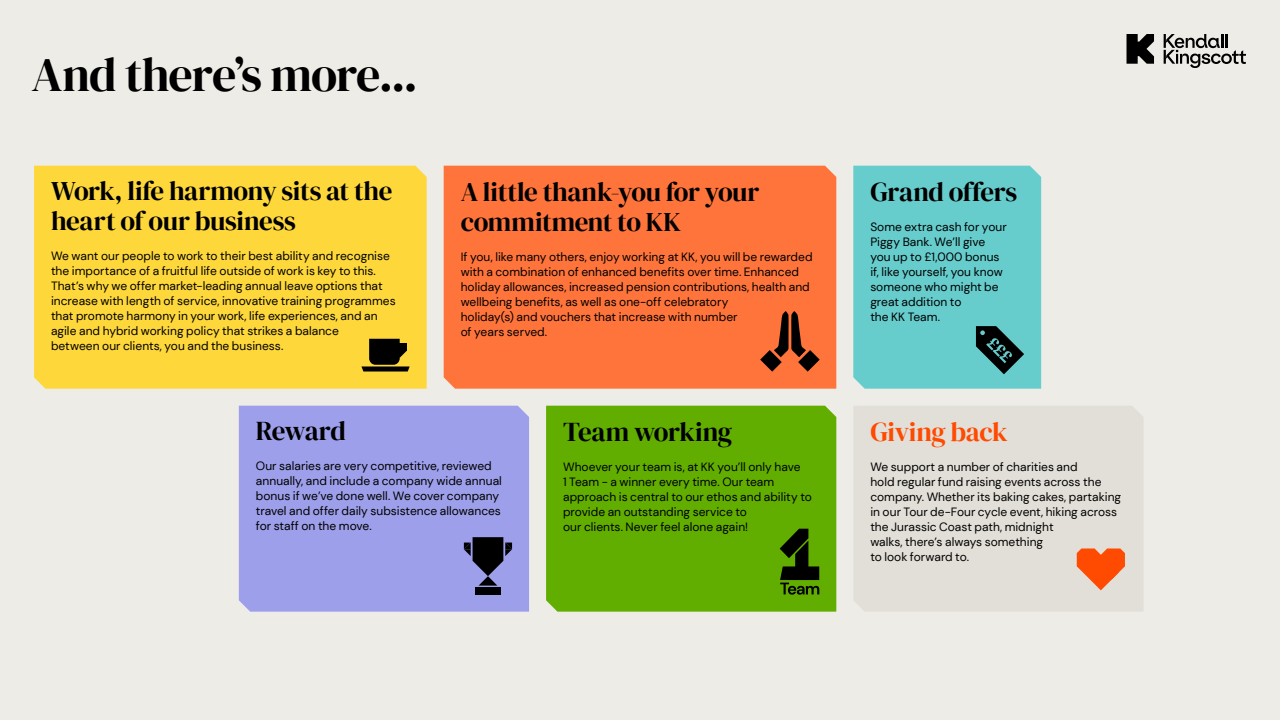
<style>
.page{position:relative;width:1280px;height:720px;background:#edece7}
.page>*{position:absolute;margin:0;border:0;box-sizing:border-box;transform-origin:0 0}
.t1{font:48px "DM Serif Display";letter-spacing:-.02em;color:#000}
.t2{font:27px/30px "DM Serif Display";letter-spacing:-.015em;color:#000}
.t3{font:27px "DM Serif Display";letter-spacing:-.015em;color:#ff4a01}
.t4{font:12px/15px "DM Sans";color:#000}
</style>
<div class="page">
<svg style="left:1164px;top:34px;width:82px;height:34px"></svg>
<svg style="left:1127px;top:34px;width:27px;height:30px"></svg>
<div style="left:34px;top:166px;width:393px;height:223px;background:#fed73a"></div>
<svg style="left:361px;top:339px;width:49px;height:33px;background:#534613"></svg>
<div style="left:239px;top:406px;width:290px;height:206px;background:#9d9fea"></div>
<div style="left:475px;top:587px;width:26px;height:8px;background:#000"></div>
<svg style="left:464px;top:537px;width:48px;height:49px;background:#4d4e73"></svg>
<div style="left:546px;top:406px;width:290px;height:206px;background:#62ae00"></div>
<div style="left:853px;top:166px;width:188px;height:223px;background:#6cc"></div>
<svg style="left:976px;top:326px;width:48px;height:48px;background:#326464"></svg>
<svg style="left:780px;top:529px;width:39px;height:66px;background:#2d5100"></svg>
<div style="left:853px;top:406px;width:290px;height:206px;background:#e1dfd7"></div>
<svg style="left:1077px;top:549px;width:48px;height:41px"></svg>
<div style="left:444px;top:166px;width:392px;height:223px;background:#ff743b"></div>
<svg style="left:760px;top:311px;width:60px;height:61px;background:#ab4e27"></svg>
<h1 class="t1" style="left:31px;top:47px;width:388px">And there’s more...</h1>
<h2 class="t2" style="left:51px;top:177px;width:343px">Work, life harmony sits at the heart of our business</h2>
<p class="t4" style="left:51px;top:248px;width:346px">We want our people to work to their best ability and recognise the importance of a fruitful life outside of work is key to this.<br>That’s why we offer market-leading annual leave options that increase with length of service, innovative training programmes that promote harmony in your work, life experiences, and an agile and hybrid working policy that strikes a balance<br>between our clients, you and the business.</p>
<h2 class="t2" style="left:461px;top:178px;width:300px">A little thank-you for your commitment to KK</h2>
<p class="t4" style="left:461px;top:249px;width:353px">If you, like many others, enjoy working at KK, you will be rewarded with a combination of enhanced benefits over time. Enhanced holiday allowances, increased pension contributions, health and wellbeing benefits, as well as one-off celebratory<br>holiday(s) and vouchers that increase with number<br>of years served.</p>
<h2 class="t2" style="left:256px;top:417px;width:92px">Reward</h2>
<p class="t4" style="left:256px;top:458px;width:248px">Our salaries are very competitive, reviewed annually, and include a company wide annual bonus if we’ve done well. We cover company travel and offer daily subsistence allowances for staff on the move.</p>
<h2 class="t2" style="left:563px;top:418px;width:171px">Team working</h2>
<p class="t4" style="left:563px;top:459px;width:250px">Whoever your team is, at KK you’ll only have<br>1 Team - a winner every time. Our team approach is central to our ethos and ability to provide an outstanding service to<br>our clients. Never feel alone again!</p>
<h2 class="t2" style="left:870px;top:178px;width:148px">Grand offers</h2>
<p class="t4" style="left:870px;top:219px;width:138px">Some extra cash for your<br>Piggy Bank. We’ll give you up to £1,000 bonus if, like yourself, you know someone who might be great addition to<br>the KK Team.</p>
<h2 class="t3" style="left:870px;top:417px;width:139px">Giving back</h2>
<p class="t4" style="left:870px;top:459px;width:252px">We support a number of charities and<br>hold regular fund raising events across the company. Whether its baking cakes, partaking in our Tour de-Four cycle event, hiking across the Jurassic Coast path, midnight<br>walks, there’s always something<br>to look forward to.</p>
</div>
